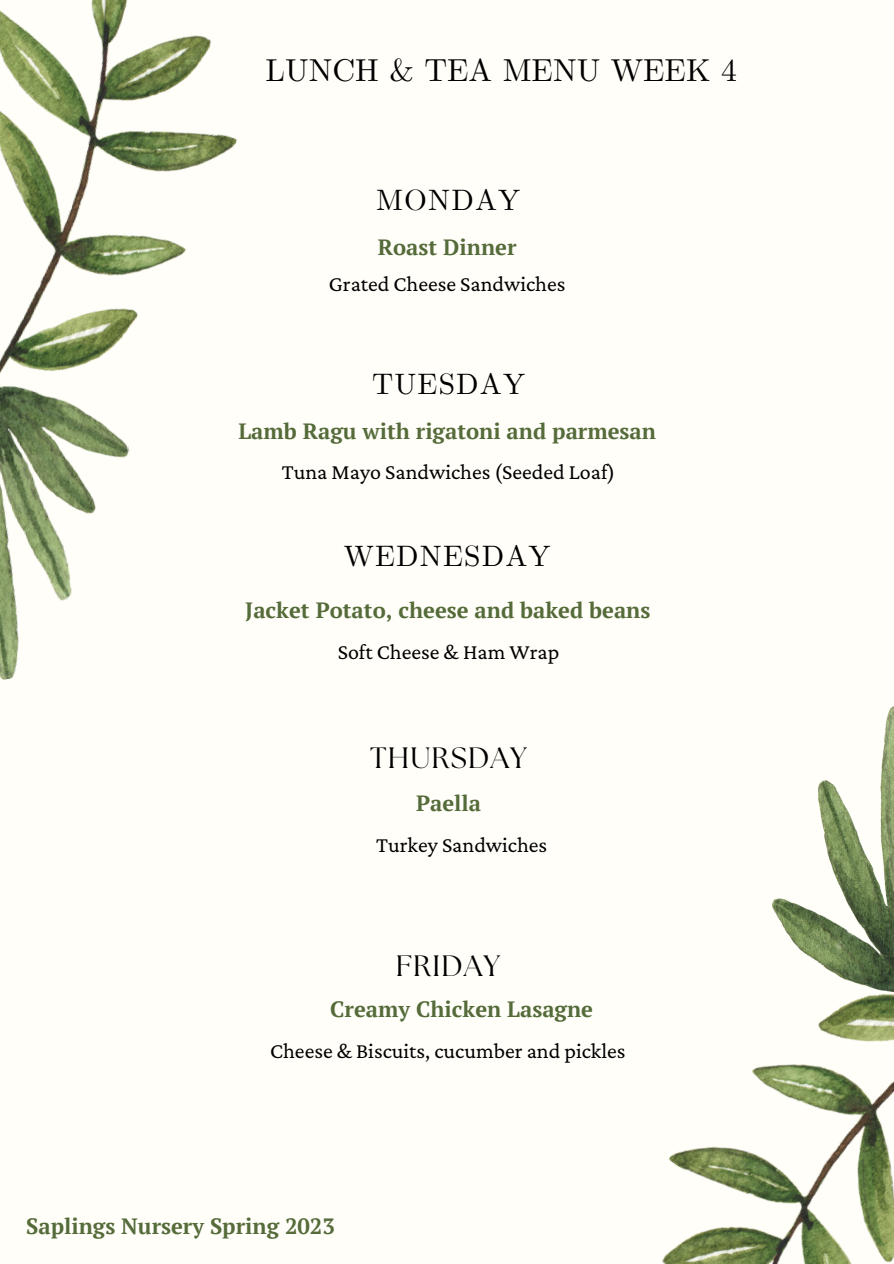
<style>
.page{position:relative;width:894px;height:1264px;background:#fff}
.page>*{position:absolute;margin:0;border:0;box-sizing:border-box;transform-origin:0 0}
.t1{font:31.5px "CMU Serif";color:#000}
.t2{font:29.4px "CMU Serif";letter-spacing:.04em;color:#000}
.t3{font:29.4px "The Seasons";letter-spacing:.04em;color:#000}
.t4{font:700 22.05px "PT Serif";color:#556b39}
.t5{font:22.05px "Crimson Pro";color:#000}
</style>
<div class="page">
<div style="left:0;top:0;width:893px;height:1263px;background:#fffef9"></div>
<img style="left:0;top:0;width:237px;height:364px">
<img style="left:662px;top:997px;width:231px;height:266px">
<img style="left:772px;top:706px;width:121px;height:291px">
<img style="left:0;top:364px;width:130px;height:316px">
<h1 class="t1" style="left:265px;top:51px;width:472px">LUNCH &amp; TEA MENU WEEK 4</h1>
<h2 class="t2" style="left:376px;top:182px;width:146px">MONDAY</h2>
<p class="t4" style="left:378px;top:232px;width:140px">Roast Dinner</p>
<p class="t5" style="left:329px;top:271px;width:238px">Grated Cheese Sandwiches</p>
<h2 class="t2" style="left:372px;top:366px;width:154px">TUESDAY</h2>
<p class="t4" style="left:238px;top:416px;width:419px">Lamb Ragu with rigatoni and parmesan</p>
<p class="t5" style="left:282px;top:459px;width:335px">Tuna Mayo Sandwiches (Seeded Loaf)</p>
<h2 class="t2" style="left:344px;top:538px;width:208px">WEDNESDAY</h2>
<p class="t4" style="left:245px;top:595px;width:406px">Jacket Potato, cheese and baked beans</p>
<p class="t5" style="left:337px;top:639px;width:223px">Soft Cheese &amp; Ham Wrap</p>
<h2 class="t3" style="left:370px;top:745px;width:158px">THURSDAY</h2>
<p class="t4" style="left:416px;top:787px;width:67px">Paella</p>
<p class="t5" style="left:376px;top:831px;width:173px">Turkey Sandwiches</p>
<h2 class="t3" style="left:395px;top:952px;width:106px">FRIDAY</h2>
<p class="t4" style="left:330px;top:994px;width:264px">Creamy Chicken Lasagne</p>
<p class="t5" style="left:270px;top:1038px;width:357px">Cheese &amp; Biscuits, cucumber and pickles</p>
<p class="t4" style="left:26px;top:1211px;width:310px">Saplings Nursery Spring 2023</p>
</div>
